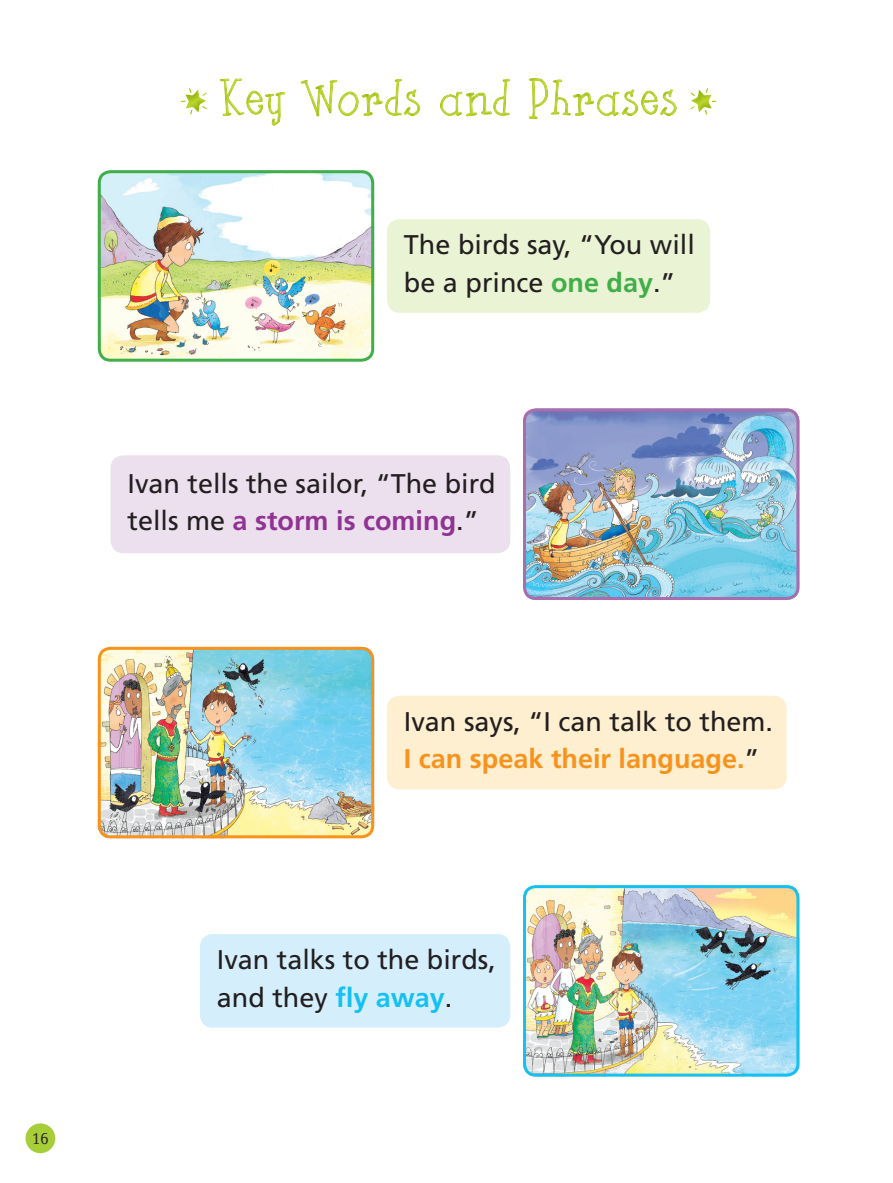
<style>
.page{position:relative;width:893px;height:1183px;background:#fff}
.page>*{position:absolute;margin:0;border:0;box-sizing:border-box;transform-origin:0 0}
.t1{font:45px "Flut Saus";color:#bed630}
.t2{font:27px/37.5px "Frutiger";color:#231f20}
.t3{font:300 16.5px "Diverda Serif LT Std";color:#231f20}
.s1{font-weight:700;color:#40ae49}
.s2{font-weight:700;color:#903393}
.s3{font-weight:700;color:#f7931d}
.s4{font-weight:700;color:#15c0f2}
</style>
<div class="page">
<div style="left:26px;top:1123px;width:29px;height:29px;background:#a6ce39;border-radius:50%"></div>
<svg style="left:180px;top:78px;width:537px;height:48px"></svg>
<img style="left:523px;top:888px;width:276px;height:188px">
<div style="left:523px;top:884px;width:276px;height:192px;border:3px solid #15c0f2;border-radius:11px"></div>
<img style="left:98px;top:174px;width:276px;height:187px">
<div style="left:98px;top:170px;width:276px;height:191px;border:3px solid #40ae49;border-radius:11px"></div>
<img style="left:527px;top:412px;width:272px;height:188px">
<div style="left:523px;top:408px;width:276px;height:192px;border:3px solid #a96dad;border-radius:11px"></div>
<div style="left:387px;top:219px;width:323px;height:94px;background:#eaf3d4;border-radius:13px"></div>
<div style="left:111px;top:455px;width:399px;height:98px;background:#ece0ee;border-radius:13px"></div>
<div style="left:200px;top:933px;width:310px;height:94px;background:#d4effb;border-radius:13px"></div>
<img style="left:98px;top:650px;width:276px;height:188px">
<div style="left:98px;top:646px;width:276px;height:192px;border:3px solid #f7931d;border-radius:11px"></div>
<div style="left:387px;top:695px;width:400px;height:94px;background:#feefd0;border-radius:13px"></div>
<p class="t3" style="left:32px;top:1128px;width:19px">16</p>
<h1 class="t1" style="left:219px;top:61px;width:460px">Key Words and Phrases</h1>
<p class="t2" style="left:404px;top:226px;width:292px">The birds say, “You will be a prince <span class="s1">one day</span>.”</p>
<p class="t2" style="left:128px;top:464px;width:370px">Ivan tells the sailor, “The bird tells me <span class="s2">a storm is coming</span>.”</p>
<p class="t2" style="left:404px;top:702px;width:371px">Ivan says, “I can talk to them.<br><span class="s3">I can speak their language.</span>”</p>
<p class="t2" style="left:217px;top:940px;width:281px">Ivan talks to the birds, and they <span class="s4">fly away</span>.</p>
</div>
